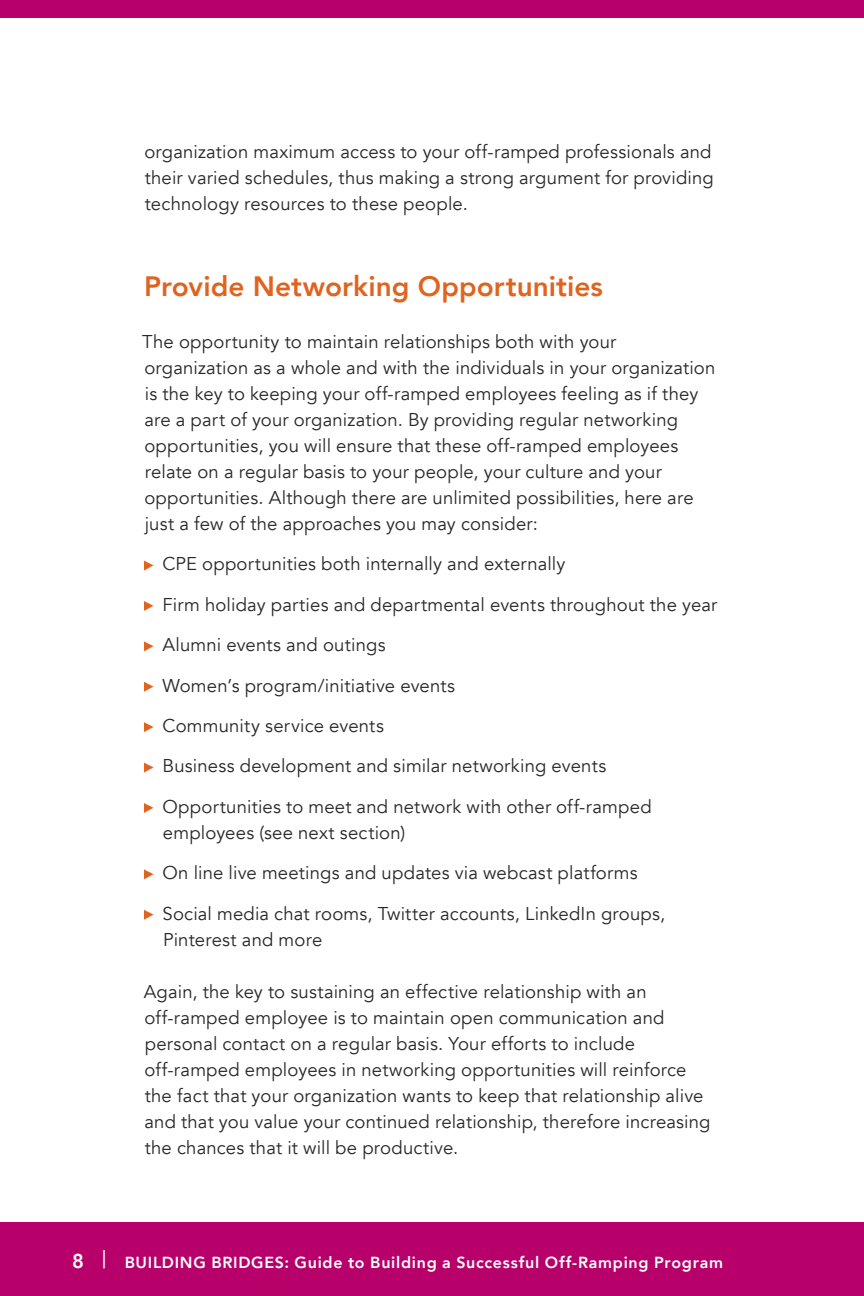
<style>
.page{position:relative;width:864px;height:1296px;background:#fff}
.page>*{position:absolute;margin:0;border:0;box-sizing:border-box;transform-origin:0 0}
.t1{font:800 28px "Avenir LT Com";letter-spacing:.005em;color:#df6420}
.t2{font:18.4px/26px "Avenir LT Com";letter-spacing:.01em;color:#292829}
.t3{font:800 16px "Avenir LT Com";letter-spacing:.045em;color:#fff}
.s1{font-size:20px}
.s2{font-weight:400;font-size:24px}
</style>
<div class="page">
<div style="left:0;top:1222px;width:864px;height:74px;background:#b7006a"></div>
<div style="left:0;top:0;width:864px;height:18px;background:#b7006a"></div>
<svg style="left:144px;top:561px;width:9px;height:9px"></svg>
<svg style="left:144px;top:601px;width:9px;height:10px"></svg>
<svg style="left:144px;top:641px;width:9px;height:10px"></svg>
<svg style="left:144px;top:682px;width:9px;height:10px"></svg>
<svg style="left:144px;top:722px;width:9px;height:10px"></svg>
<svg style="left:144px;top:763px;width:9px;height:9px"></svg>
<svg style="left:144px;top:803px;width:9px;height:10px"></svg>
<svg style="left:144px;top:869px;width:9px;height:10px"></svg>
<svg style="left:144px;top:910px;width:9px;height:10px"></svg>
<p class="t2" style="left:144px;top:139px;width:571px">organization maximum access to your off-ramped professionals and their varied schedules, thus making a strong argument for providing technology resources to these people.</p>
<h1 class="t1" style="left:144px;top:270px;width:460px">Provide N etworking Opportunities</h1>
<p class="t2" style="left:142px;top:329px;width:575px">The opportunity to maintain relationships both with your organization as a whole and with the individuals in your organization is the key to keeping your off-ramped employees feeling as if they are a part of your organization. By providing regular networking opportunities, you will ensure that these off-ramped employees relate on a regular basis to your people, your culture and your opportunities. Although there are unlimited possibilities, here are just a few of the approaches you may consider:</p>
<p class="t2" style="left:163px;top:544px;width:556px;line-height:40.4px">CPE opportunities both internally and externally<br>Firm holiday parties and departmental events throughout the year Alumni events and outings<br>Women’s program/initiative events<br>Community service events<br>Business development and similar networking events Opportunities to meet and network with other off-ramped</p>
<p class="t2" style="left:163px;top:813px;width:504px;line-height:40.4px">employees (see next section)<br>On line live meetings and updates via webcast platforms<br>Social media chat rooms, Twitter accounts, LinkedIn groups,</p>
<p class="t2" style="left:163px;top:927px;width:161px">Pinterest and more</p>
<p class="t2" style="left:144px;top:979px;width:568px">Again, the key to sustaining an effective relationship with an off-ramped employee is to maintain open communication and personal contact on a regular basis. Your efforts to include off-ramped employees in networking opportunities will reinforce the fact that your organization wants to keep that relationship alive and that you value your continued relationship, therefore increasing the chances that it will be productive.</p>
<p class="t3" style="left:72px;top:1253px;width:85px"><span class="s1">8</span> <span class="s2">|</span> Buildi</p>
<p class="t3" style="left:180px;top:1253px;width:53px">ng Brid</p>
<p class="t3" style="left:251px;top:1253px;width:473px">ges: Guide to Building a Successful Off-Ramping Program</p>
</div>
